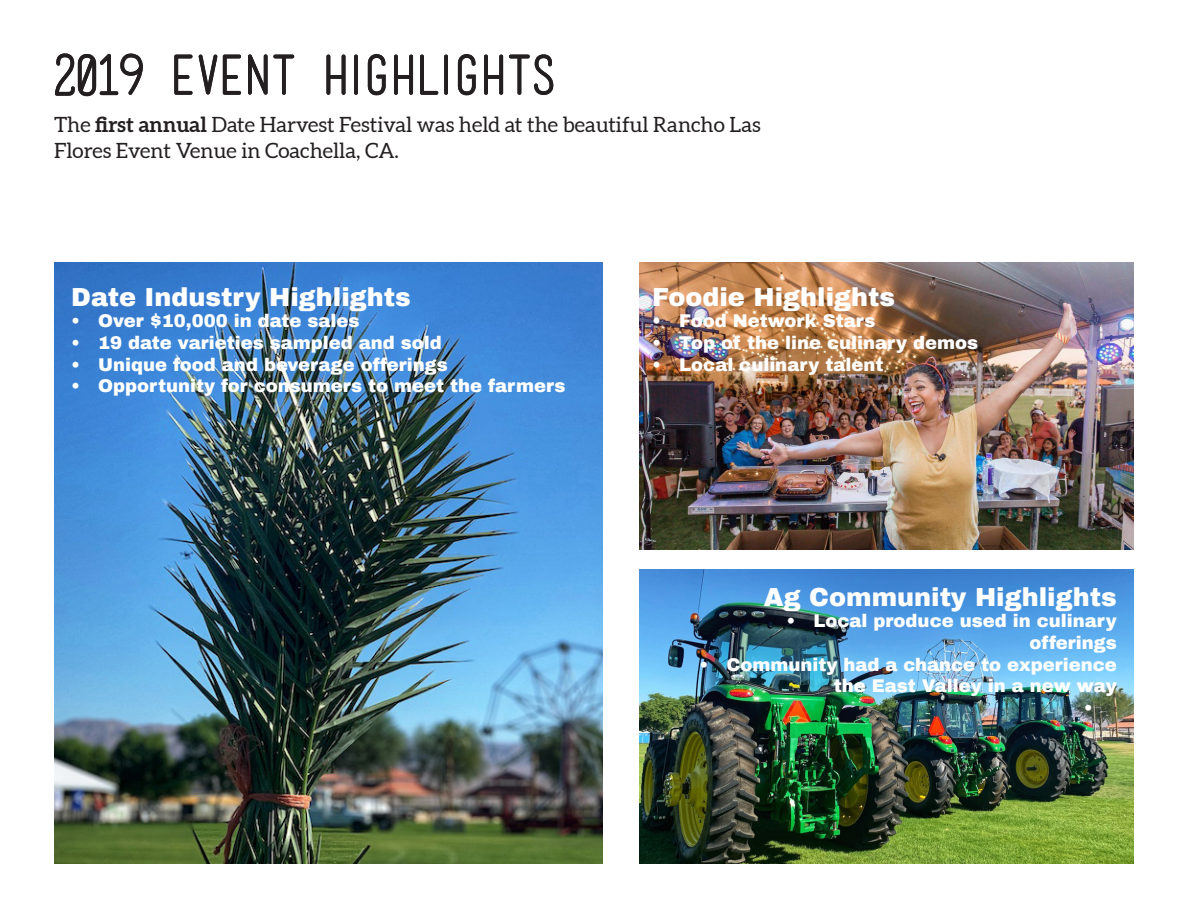
<style>
.page{position:relative;width:1188px;height:918px;background:#fff}
.page>*{position:absolute;margin:0;border:0;box-sizing:border-box;transform-origin:0 0}
.t1{font:54px "Mensch";color:#231f20}
.t2{font:900 25.5px "Archivo";color:#fff}
.t3{font:21px/25.2px "Aleo";color:#231f20}
.t4{font:900 18px/21.6px "Archivo";color:#fff;text-align:right}
.s1{font-weight:700}
</style>
<div class="page">
<img style="left:54px;top:262px;width:549px;height:602px">
<img style="left:639px;top:262px;width:495px;height:288px">
<img style="left:639px;top:569px;width:495px;height:295px">
<p class="t1" style="left:54px;top:50px;width:504px">2019 EVENT HIGHLIGHTS</p>
<p class="t3" style="left:54px;top:113px;width:708px">The <span class="s1">first annual</span> Date Harvest Festival was held at the beautiful Rancho Las<br>Flores Event Venue in Coachella, CA.</p>
<p class="t2" style="left:71px;top:281px;width:341px">Date Industry Highlights</p>
<p class="t4" style="left:71px;top:310px;width:290px">• Over $10,000 in date sales</p>
<p class="t4" style="left:71px;top:332px;width:372px">• 19 date varieties sampled and sold</p>
<p class="t4" style="left:71px;top:354px;width:378px">• Unique food and beverage offerings</p>
<p class="t4" style="left:71px;top:375px;width:496px">• Opportunity for consumers to meet the farmers</p>
<p class="t2" style="left:652px;top:281px;width:244px">Foodie Highlights</p>
<p class="t4" style="left:652px;top:310px;width:225px">• Food Network Stars</p>
<p class="t4" style="left:652px;top:332px;width:327px">• Top of the line culinary demos</p>
<p class="t4" style="left:652px;top:354px;width:233px">• Local culinary talent</p>
<p class="t2" style="left:764px;top:581px;width:354px">Ag Community Highlights</p>
<p class="t4" style="left:786px;top:610px;width:332px">• Local produce used in culinary offerings</p>
<p class="t4" style="left:699px;top:654px;width:419px">• Community had a chance to experience the East Valley in a new way</p>
<p class="t4" style="left:1084px;top:697px;width:10px">•</p>
</div>
